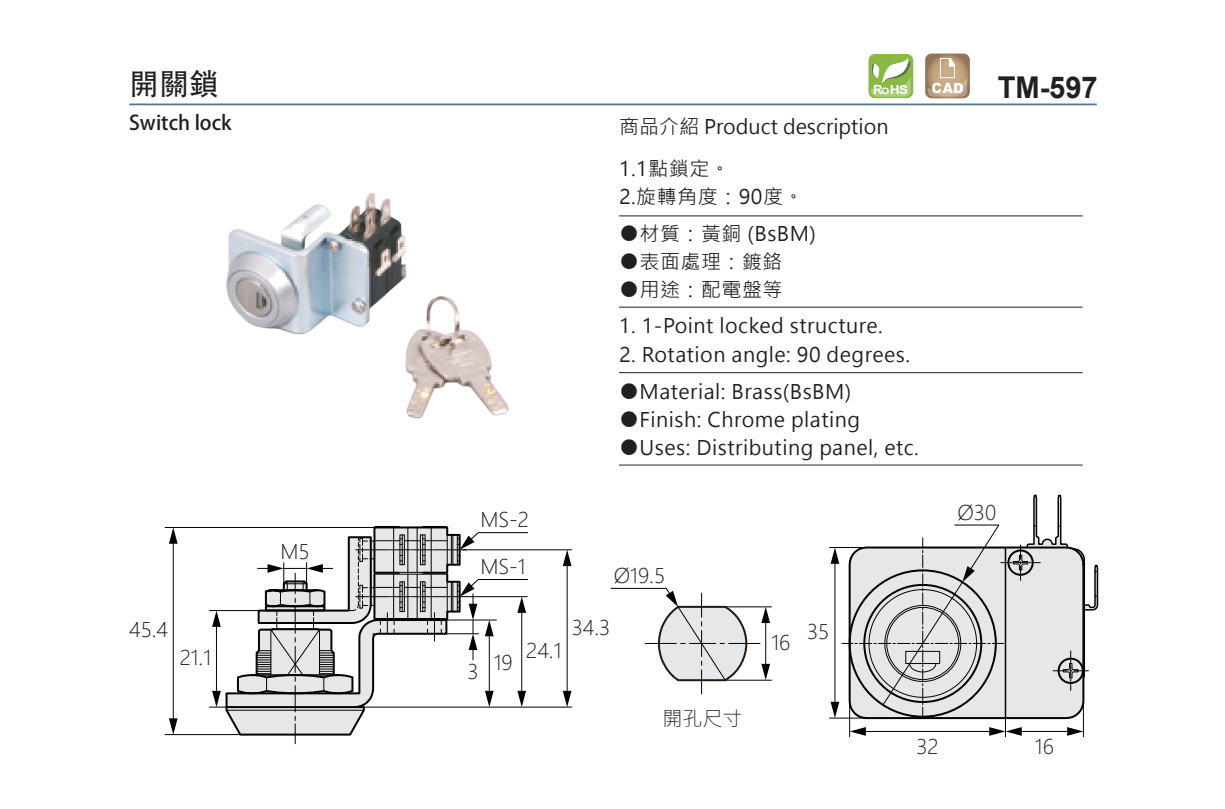
<style>
.page{position:relative;width:1225px;height:809px;background:#fff}
.page>*{position:absolute;margin:0;border:0;box-sizing:border-box;transform-origin:0 0}
.t1{font:700 30px "Arial";color:#231f20}
.t2{font:30px "Adobe Heiti Std";color:#231f20}
.t3{font:20px/28px "Microsoft Jheng Hei UI Regular";letter-spacing:.025em;color:#231f20}
.t4{font:20px "Microsoft Jheng Hei UI Light";color:#231f20}
.t5{font:20px "Microsoft Jheng Hei UI Regular";color:#231f20}
.t6{font:700 20px "Adobe Fan Heiti Std";color:#231f20}
.t7{font:700 12.4px "Arial";color:#fff;scale:1.1 1}
.s1{font-size:12.6px}
.s2{font-size:8.8px}
</style>
<div class="page">
<hr style="left:619px;top:215px;width:463px;height:1px;background:#231f20">
<hr style="left:619px;top:372px;width:463px;height:1px;background:#231f20">
<hr style="left:619px;top:464px;width:463px;height:1px;background:#231f20">
<hr style="left:619px;top:306px;width:463px;height:1px;background:#231f20">
<svg style="left:925px;top:53px;width:45px;height:45px;background:#c0a78c"></svg>
<div style="left:868px;top:54px;width:45px;height:44px;background:#88ba42;border-radius:6px"></div>
<svg style="left:871px;top:58px;width:39px;height:39px"></svg>
<img style="left:226px;top:193px;width:283px;height:226px">
<hr style="left:765px;top:619px;width:1px;height:47px;background:#030303">
<svg style="left:761px;top:607px;width:9px;height:15px"></svg>
<svg style="left:761px;top:663px;width:9px;height:16px"></svg>
<hr style="left:725px;top:679px;width:46px;height:1px;background:#030303">
<hr style="left:725px;top:606px;width:46px;height:1px;background:#030303">
<hr style="left:728px;top:642px;width:32px;height:1px;background:#030303">
<svg style="left:610px;top:587px;width:138px;height:106px"></svg>
<hr style="left:829px;top:546px;width:37px;height:1px;background:#030303">
<hr style="left:829px;top:717px;width:37px;height:1px;background:#030303">
<svg style="left:830px;top:494px;width:269px;height:242px"></svg>
<hr style="left:173px;top:540px;width:1px;height:180px;background:#030303">
<svg style="left:169px;top:527px;width:9px;height:16px"></svg>
<svg style="left:169px;top:717px;width:9px;height:16px"></svg>
<hr style="left:364px;top:706px;width:207px;height:1px;background:#030303">
<hr style="left:463px;top:549px;width:108px;height:1px;background:#030303">
<hr style="left:165px;top:733px;width:82px;height:1px;background:#030303">
<hr style="left:165px;top:526px;width:209px;height:1px;background:#030303">
<hr style="left:566px;top:562px;width:1px;height:131px;background:#030303">
<svg style="left:563px;top:549px;width:8px;height:16px"></svg>
<svg style="left:563px;top:690px;width:8px;height:16px"></svg>
<svg style="left:209px;top:526px;width:320px;height:217px"></svg>
<h1 class="t2" style="left:129px;top:66px;width:91px">開關鎖</h1>
<p class="t6" style="left:129px;top:111px;width:104px">Switch lock</p>
<p class="t4" style="left:129px;top:617px;width:40px">45.4</p>
<p class="t4" style="left:180px;top:644px;width:33px">21.1</p>
<p class="t4" style="left:280px;top:538px;width:31px">M5</p>
<p class="t7" style="left:873px;top:80px;width:33px"><span class="s1">R</span><span class="s2">O</span>HS</p>
<p class="t5" style="left:619px;top:114px;width:271px">商品介紹 Product description</p>
<p class="t3" style="left:619px;top:154px;width:186px">1.1點鎖定。<br>2.旋轉角度：90度。</p>
<p class="t3" style="left:619px;top:219px;width:198px">●材質：黃銅 (BsBM)</p>
<p class="t3" style="left:619px;top:247px;width:165px">●表面處理：鍍鉻</p>
<p class="t3" style="left:619px;top:275px;width:165px">●用途：配電盤等</p>
<p class="t3" style="left:619px;top:312px;width:265px">1. 1-Point locked structure.</p>
<p class="t3" style="left:619px;top:340px;width:292px">2. Rotation angle: 90 degrees.</p>
<p class="t3" style="left:619px;top:378px;width:234px">●Material: Brass(BsBM)</p>
<p class="t3" style="left:619px;top:406px;width:243px">●Finish: Chrome plating</p>
<p class="t3" style="left:619px;top:434px;width:301px">●Uses: Distributing panel, etc.</p>
<h1 class="t1" style="left:998px;top:66px;width:101px">TM-597</h1>
<p class="t4" style="left:480px;top:507px;width:50px">MS-2</p>
<p class="t4" style="left:480px;top:554px;width:47px">MS-1</p>
<p class="t4" style="left:614px;top:563px;width:53px">Ø19.5</p>
<p class="t4" style="left:467px;top:658px;width:13px">3</p>
<p class="t4" style="left:494px;top:649px;width:20px">19</p>
<p class="t4" style="left:526px;top:637px;width:37px">24.1</p>
<p class="t4" style="left:571px;top:614px;width:40px">34.3</p>
<p class="t4" style="left:662px;top:705px;width:81px">開孔尺寸</p>
<p class="t4" style="left:771px;top:629px;width:20px">16</p>
<p class="t4" style="left:807px;top:618px;width:24px">35</p>
<p class="t4" style="left:957px;top:499px;width:40px">Ø30</p>
<p class="t4" style="left:916px;top:733px;width:24px">32</p>
<p class="t4" style="left:1035px;top:733px;width:20px">16</p>
</div>
